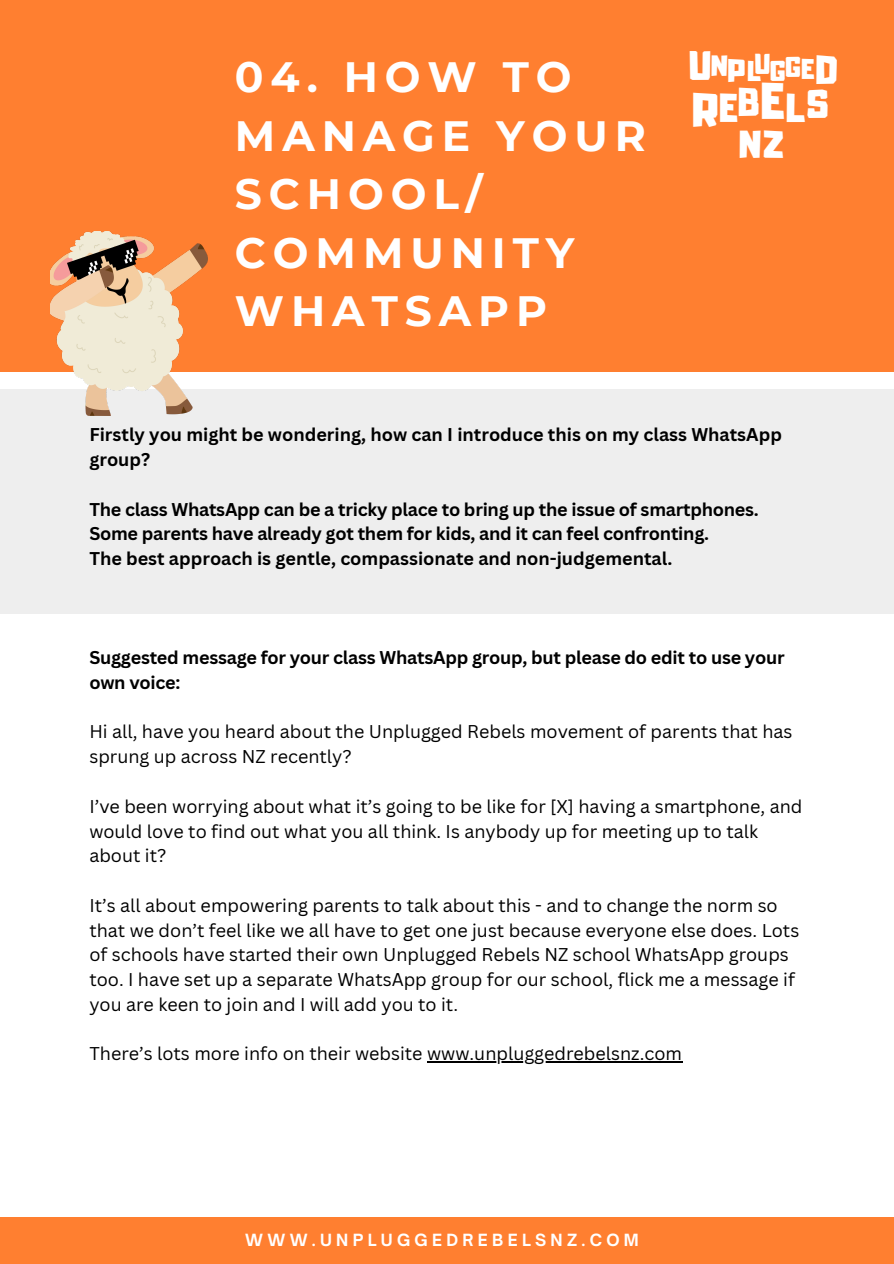
<style>
.page{position:relative;width:894px;height:1264px;background:#fff}
.page>*{position:absolute;margin:0;border:0;box-sizing:border-box;transform-origin:0 0}
.t1{font:45.45px "Adumu";color:#fff}
.t2{font:42.75px "Adumu";color:#fff}
.t3{font:700 42.3px/58.5px "Montserrat";letter-spacing:.165em;color:#fff}
.t4{font:36px "Adumu";color:#fff}
.t5{font:35.7px "Adumu";color:#fff}
.t6{font:34.35px "Adumu";color:#fff}
.t7{font:28.95px "Adumu";color:#fff}
.t8{font:25.95px "Adumu";color:#fff}
.t9{font:25.2px "Adumu";color:#fff}
.t10{font:18px/24.8px "Canva Sans";color:#000}
.t11{font:700 18px/24.8px "Canva Sans";letter-spacing:-.015em;color:#000}
.t12{font:700 16.05px "Open Sauce One";letter-spacing:.27em;color:#fff}
.s1{font-size:36px}
</style>
<div class="page">
<div style="left:0;top:1216px;width:893px;height:47px;background:#ff7f30"></div>
<div style="left:0;top:389px;width:893px;height:224px;background:#eee"></div>
<hr style="left:427px;top:1061px;width:255px;height:1px;background:#000">
<div style="left:0;top:0;width:893px;height:372px;background:#ff7f30"></div>
<img style="left:50px;top:231px;width:157px;height:184px">
<p class="t3" style="left:235px;top:48px;width:412px">04. HOW TO<br>MANAGE YOUR<br>SCHOOL/<br>COMMUNITY<br>WHATSAPP</p>
<p class="t4" style="left:689px;top:51px;width:23px">U</p>
<p class="t9" style="left:754px;top:58px;width:84px">UGGE<span class="s1">D</span></p>
<h3 class="t5" style="left:785px;top:92px;width:44px">LS</h3>
<h3 class="t6" style="left:738px;top:130px;width:46px">NZ</h3>
<h2 class="t8" style="left:711px;top:56px;width:18px">N</h2>
<h2 class="t5" style="left:719px;top:94px;width:20px">E</h2>
<h3 class="t7" style="left:727px;top:59px;width:19px">P</h3>
<h3 class="t5" style="left:738px;top:88px;width:23px">B</h3>
<h3 class="t1" style="left:760px;top:83px;width:25px">E</h3>
<h3 class="t9" style="left:747px;top:61px;width:15px">L</h3>
<h2 class="t2" style="left:692px;top:92px;width:27px">R</h2>
<h1 class="t11" style="left:89px;top:422px;width:694px">Firstly you might be wondering, how can I introduce this on my class WhatsApp group?</h1>
<p class="t11" style="left:89px;top:496px;width:670px">The class WhatsApp can be a tricky place to bring up the issue of smartphones.<br>Some parents have already got them for kids, and it can feel confronting.<br>The best approach is gentle, compassionate and non-judgemental.</p>
<p class="t11" style="left:89px;top:645px;width:696px">Suggested message for your class WhatsApp group, but please do edit to use your own voice:</p>
<p class="t10" style="left:89px;top:719px;width:704px">Hi all, have you heard about the Unplugged Rebels movement of parents that has sprung up across NZ recently?</p>
<p class="t10" style="left:89px;top:793px;width:714px">I’ve been worrying about what it’s going to be like for [X] having a smartphone, and would love to find out what you all think. Is anybody up for meeting up to talk about it?</p>
<p class="t10" style="left:89px;top:892px;width:711px">It’s all about empowering parents to talk about this - and to change the norm so that we don’t feel like we all have to get one just because everyone else does. Lots of schools have started their own Unplugged Rebels NZ school WhatsApp groups too. I have set up a separate WhatsApp group for our school, flick me a message if you are keen to join and I will add you to it.</p>
<p class="t10" style="left:89px;top:1041px;width:594px">There’s lots more info on their website www.unpluggedrebelsnz.com</p>
<p class="t12" style="left:245px;top:1229px;width:395px">WWW.UNPLUGGEDREBELSNZ.COM</p>
</div>
